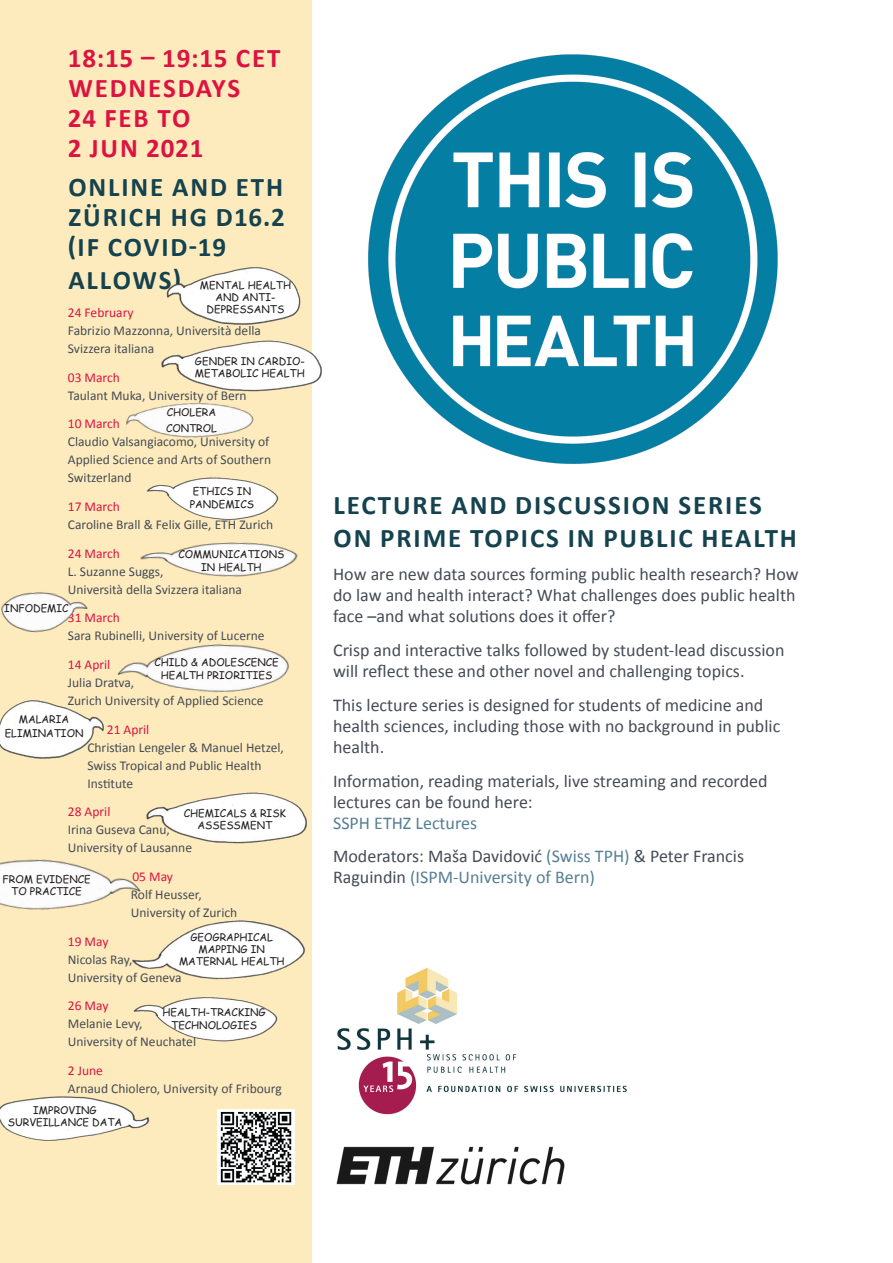
<style>
.page{position:relative;width:893px;height:1263px;background:#fff}
.page>*{position:absolute;margin:0;border:0;box-sizing:border-box;transform-origin:0 0}
.t1{font:700 27px/30px "Calibri";letter-spacing:.07em;color:#14424e}
.t2{font:700 27px/30px "Calibri";letter-spacing:.055em;color:#dc1341}
.t3{font:18px/21px "Calibri";color:#444c55}
.t4{font:18px "Calibri";color:#557f93}
.t5{font:13.5px/18px "Calibri";color:#444c55}
.t6{font:13.5px "Calibri";color:#dc1341}
.t7{font:10.5px/12px "Comic Sans MS";color:#231f20;text-align:center}
.s1{color:#557f93}
.s2{color:#444c55}
</style>
<div class="page">
<div style="left:0;top:0;width:312px;height:1263px;background:#feebbd"></div>
<img style="left:337px;top:967px;width:290px;height:148px">
<img style="left:336px;top:1146px;width:229px;height:39px">
<img style="left:369px;top:55px;width:409px;height:409px">
<img style="left:166px;top:267px;width:135px;height:58px">
<img style="left:161px;top:340px;width:161px;height:52px">
<img style="left:146px;top:792px;width:161px;height:52px">
<img style="left:126px;top:402px;width:128px;height:36px">
<img style="left:1px;top:592px;width:87px;height:41px">
<img style="left:147px;top:477px;width:132px;height:44px">
<img style="left:140px;top:542px;width:158px;height:35px">
<img style="left:117px;top:644px;width:172px;height:49px">
<img style="left:0;top:859px;width:141px;height:51px">
<img style="left:133px;top:904px;width:172px;height:76px">
<img style="left:0;top:1096px;width:150px;height:45px">
<img style="left:0;top:700px;width:104px;height:59px">
<img style="left:217px;top:1109px;width:78px;height:75px">
<img style="left:133px;top:997px;width:145px;height:45px">
<h1 class="t2" style="left:68px;top:43px;width:214px">18:15 – 19:15 CEt<br>WEDNESDAYS<br>24 FEB TO<br>2 JUN 2021</h1>
<h1 class="t1" style="left:68px;top:172px;width:218px;text-align:justify">ONLINE AND ETH ZÜRICH HG D16.2 (IF COVID-19</h1>
<h1 class="t1" style="left:68px;top:265px;width:114px">ALLOWS)</h1>
<p class="t6" style="left:68px;top:304px;width:67px">24 February</p>
<p class="t5" style="left:68px;top:322px;width:195px">Fabrizio Mazzonna, Università della<br>Svizzera italiana</p>
<p class="t6" style="left:68px;top:369px;width:54px">03 March</p>
<p class="t5" style="left:68px;top:386px;width:180px">Taulant Muka, University of Bern</p>
<p class="t6" style="left:68px;top:415px;width:54px">10 March</p>
<p class="t5" style="left:68px;top:433px;width:205px">Claudio Valsangiacomo, University of<br>Applied Science and Arts of Southern<br>Switzerland</p>
<p class="t6" style="left:68px;top:498px;width:54px">17 March</p>
<p class="t5" style="left:68px;top:516px;width:207px">Caroline Brall &amp; Felix Gille, ETH Zurich</p>
<p class="t6" style="left:68px;top:545px;width:54px">24 March</p>
<p class="t5" style="left:68px;top:562px;width:176px">L. Suzanne Suggs,<br>Università della Svizzera italiana</p>
<p class="t6" style="left:68px;top:609px;width:54px">31 March</p>
<p class="t5" style="left:68px;top:627px;width:198px">Sara Rubinelli, University of Lucerne</p>
<p class="t6" style="left:68px;top:656px;width:44px">14 April</p>
<p class="t5" style="left:68px;top:673px;width:197px">Julia Dratva,<br>Zurich University of Applied Science</p>
<p class="t6" style="left:107px;top:721px;width:44px">21 April</p>
<p class="t5" style="left:87px;top:738px;width:198px">Christian Lengeler &amp; Manuel Hetzel,<br>Swiss Tropical and Public Health<br>Institute</p>
<p class="t6" style="left:68px;top:803px;width:44px">28 April</p>
<p class="t5" style="left:68px;top:821px;width:126px">Irina Guseva Canu,<br>University of Lausanne</p>
<p class="t6" style="left:132px;top:868px;width:42px">05 May</p>
<p class="t5" style="left:131px;top:885px;width:108px">Rolf Heusser,<br>University of Zurich</p>
<p class="t6" style="left:68px;top:932px;width:42px">19 May</p>
<p class="t5" style="left:68px;top:950px;width:115px">Nicolas Ray,<br>University of Geneva</p>
<p class="t6" style="left:68px;top:997px;width:42px">26 May</p>
<p class="t5" style="left:68px;top:1015px;width:130px">Melanie Levy,<br>University of Neuchatel</p>
<p class="t6" style="left:68px;top:1062px;width:37px">2 June</p>
<p class="t5" style="left:68px;top:1079px;width:215px">Arnaud Chiolero, University of Fribourg</p>
<p class="t7" style="left:200px;top:278px;width:93px">MENTAL HEALTH<br>AND ANTI-<br>DEPRESSANTS</p>
<p class="t7" style="left:195px;top:355px;width:111px;text-align:left">GENDER IN CARDIO-<br>METABOLIC HEALTH</p>
<p class="t7" style="left:166px;top:405px;width:52px;line-height:15.1px;text-align:left">CHOLERA<br>CONTROL</p>
<p class="t7" style="left:190px;top:484px;width:66px;line-height:13.4px;text-align:left">ETHICS IN<br>PANDEMICS</p>
<p class="t7" style="left:178px;top:547px;width:107px;line-height:13.4px">COMMUNICATIONS<br>IN HEALTH</p>
<p class="t7" style="left:4px;top:602px;width:66px">INFODEMIC</p>
<p class="t7" style="left:155px;top:655px;width:126px;line-height:13.4px">CHILD &amp; ADOLESCENCE<br>HEALTH PRIORITIES</p>
<p class="t7" style="left:5px;top:712px;width:80px;line-height:13.4px">MALARIA<br>ELIMINATION</p>
<p class="t7" style="left:184px;top:807px;width:104px">CHEMICALS &amp; RISK<br>ASSESSMENT</p>
<p class="t7" style="left:2px;top:872px;width:90px">FROM EVIDENCE<br>TO PRACTICE</p>
<p class="t7" style="left:179px;top:930px;width:107px">GEOGRAPHICAL<br>MAPPING IN<br>MATERNAL HEALTH</p>
<p class="t7" style="left:163px;top:1006px;width:104px">HEALTH-TRACKING<br>TECHNOLOGIES</p>
<p class="t7" style="left:8px;top:1104px;width:116px">IMPROVING<br>SURVEILLANCE DATA</p>
<h1 class="t1" style="left:334px;top:488px;width:465px;line-height:33px">LECTURE AND DISCUSSION SERIES<br>ON PRIME TOPICS IN PUBLIC HEALTH</h1>
<h2 class="t3" style="left:333px;top:564px;width:467px">How are new data sources forming public health research? How do law and health interact? What challenges does public health face –and what solutions does it offer?</h2>
<h2 class="t3" style="left:333px;top:640px;width:453px">Crisp and interactive talks followed by student-lead discussion will reflect these and other novel and challenging topics.</h2>
<h2 class="t3" style="left:333px;top:694px;width:449px">This lecture series is designed for students of medicine and health sciences, including those with no background in public health.</h2>
<h2 class="t3" style="left:333px;top:770px;width:436px">Information, reading materials, live streaming and recorded lectures can be found here:</h2>
<h2 class="t3" style="left:333px;top:806px;width:412px;line-height:33.8px"><span class="s1">SSPH ETHZ Lectures<br></span>Moderators: Maša Davidović <span class="s1">(Swiss TPH)</span> &amp; Peter Francis</h2>
<h2 class="t4" style="left:333px;top:866px;width:263px"><span class="s2">Raguindin</span> (ISPM-University of Bern)</h2>
</div>
